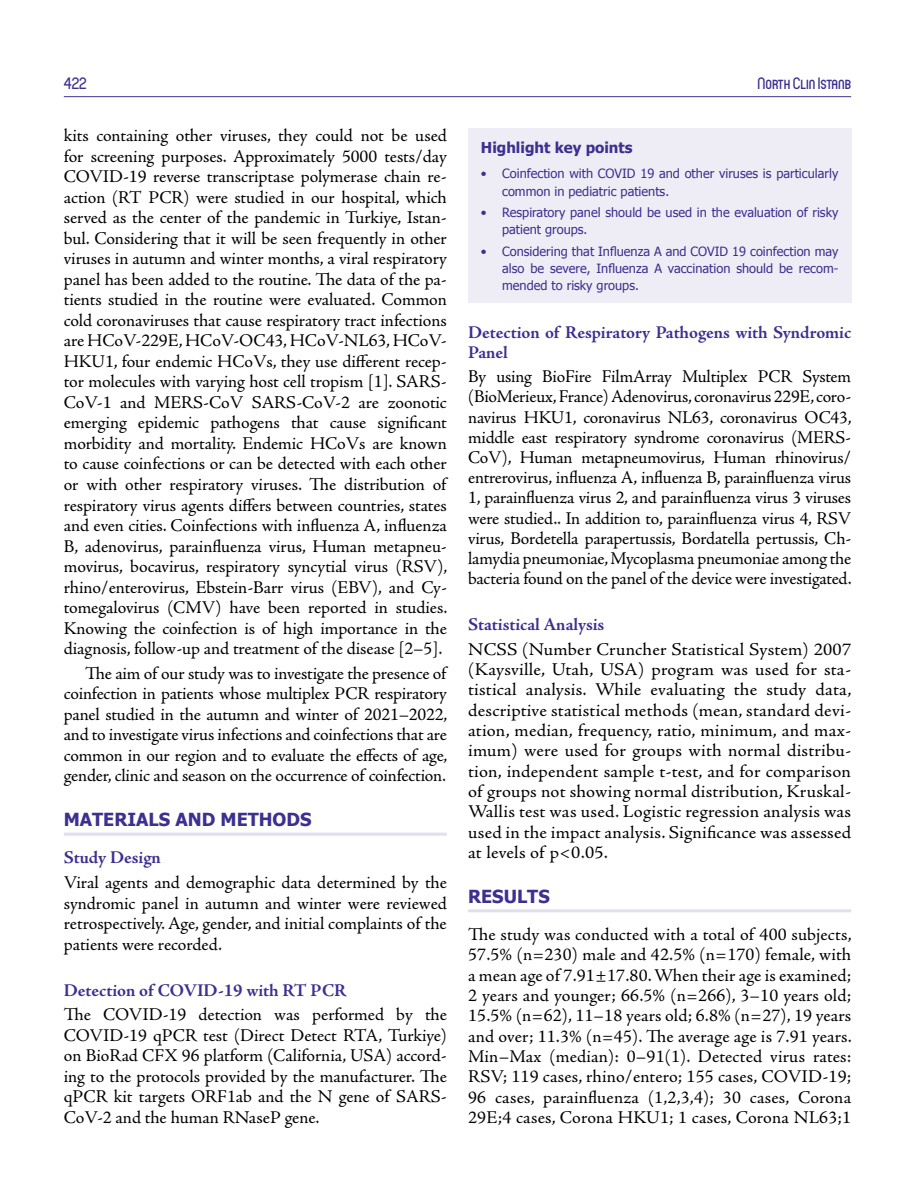
<style>
.page{position:relative;width:915px;height:1191px;background:#fff}
.page>*{position:absolute;margin:0;border:0;box-sizing:border-box;transform-origin:0 0}
.t1{font:18px/20.5px "Adobe Jenson Pro";letter-spacing:-.005em;color:#000;text-align:justify}
.t2{font:18px/20.4px "Adobe Jenson Pro";letter-spacing:-.005em;color:#000;text-align:justify;scale:1.04 1}
.t3{font:700 18px/20.4px "Adobe Jenson Pro";letter-spacing:-.005em;color:#3c3091}
.t4{font:700 18px "Tahoma";color:#3c3091}
.t5{font:500 16.5px "Circula";color:#3c3091}
.t6{font:700 15px "Tahoma";color:#3c3091}
.t7{font:12.75px/17.2px "Tahoma";color:#3c3091}
</style>
<div class="page">
<hr style="left:64px;top:96px;width:786px;height:1px;background:#3c3091">
<hr style="left:64px;top:832px;width:382px;height:3px;background:#e1dfef">
<hr style="left:468px;top:909px;width:382px;height:3px;background:#e1dfef">
<div style="left:468px;top:128px;width:382px;height:175px;background:#eeedf5"></div>
<p class="t5" style="left:64px;top:73px;width:24px">422</p>
<p class="t5" style="left:757px;top:73px;width:95px">North Clin Istanb</p>
<p class="t1" style="left:64px;top:126px;width:385px">kits containing other viruses, they could not be used for screening purposes. Approximately 5000 tests/day COVID-19 reverse transcriptase polymerase chain re&shy;action (RT PCR) were studied in our hospital, which served as the center of the pandemic in Turkiye, Istan&shy;bul. Considering that it will be seen frequently in other viruses in autumn and winter months, a viral respiratory panel has been added to the routine. The data of the pa&shy;tients studied in the routine were evaluated. Common cold coronaviruses that cause respiratory tract infections are HCoV-229E, HCoV-OC43, HCoV-NL63, HCoV-HKU1, four endemic HCoVs, they use different recep&shy;tor molecules with varying host cell tropism [1]. SARS-CoV-1 and MERS-CoV SARS-CoV-2 are zoonotic emerging epidemic pathogens that cause significant morbidity and mortality. Endemic HCoVs are known to cause coinfections or can be detected with each other or with other respiratory viruses. The distribution of respiratory virus agents differs between countries, states and even cities. Coinfections with influenza A, influenza B, adenovirus, parainfluenza virus, Human metapneu&shy;movirus, bocavirus, respiratory syncytial virus (RSV), rhino/enterovirus, Ebstein-Barr virus (EBV), and Cy&shy;tomegalovirus (CMV) have been reported in studies.<br>Knowing the coinfection is of high importance in the diagnosis, follow-up and treatment of the disease [2–5].</p>
<p class="t1" style="left:64px;top:663px;width:385px;text-indent:21px">The aim of our study was to investigate the presence of coinfection in patients whose multiplex PCR respiratory panel studied in the autumn and winter of 2021–2022, and to investigate virus infections and coinfections that are common in our region and to evaluate the effects of age, gender, clinic and season on the occurrence of coinfection.</p>
<p class="t4" style="left:64px;top:806px;width:249px">MATERIALS AND METHODS</p>
<p class="t3" style="left:64px;top:848px;width:99px">Study Design</p>
<p class="t1" style="left:64px;top:872px;width:384px">Viral agents and demographic data determined by the syndromic panel in autumn and winter were reviewed retrospectively. Age, gender, and initial complaints of the patients were recorded.</p>
<p class="t3" style="left:64px;top:980px;width:284px">Detection of COVID-19 with RT PCR</p>
<p class="t1" style="left:64px;top:1004px;width:384px">The COVID-19 detection was performed by the COVID-19 qPCR test (Direct Detect RTA, Turkiye) on BioRad CFX 96 platform (California, USA) accord&shy;ing to the protocols provided by the manufacturer. The qPCR kit targets ORF1ab and the N gene of SARS-CoV-2 and the human RNaseP gene.</p>
<p class="t6" style="left:480px;top:137px;width:153px">Highlight key points</p>
<p class="t7" style="left:502px;top:165px;width:337px;text-indent:-21px">• Coinfection with COVID 19 and other viruses is particularly common in pediatric patients.</p>
<p class="t7" style="left:502px;top:203px;width:337px;text-indent:-21px">• Respiratory panel should be used in the evaluation of risky patient groups.</p>
<p class="t7" style="left:502px;top:242px;width:337px;text-align:justify;text-indent:-21px">• Considering that Influenza A and COVID 19 coinfection may also be severe, Influenza A vaccination should be recom&shy;mended to risky groups.</p>
<p class="t3" style="left:468px;top:322px;width:384px">Detection of Respiratory Pathogens with Syndromic<br>Panel</p>
<p class="t1" style="left:468px;top:367px;width:385px">By using BioFire FilmArray Multiplex PCR System (BioMerieux, France) Adenovirus, coronavirus 229E, coro&shy;navirus HKU1, coronavirus NL63, coronavirus OC43, middle east respiratory syndrome coronavirus (MERS-CoV), Human metapneumovirus, Human rhinovirus/ entrerovirus, influenza A, influenza B, parainfluenza virus 1, parainfluenza virus 2, and parainfluenza virus 3 viruses were studied.. In addition to, parainfluenza virus 4, RSV virus, Bordetella parapertussis, Bordatella pertussis, Ch&shy;lamydia pneumoniae, Mycoplasma pneumoniae among the bacteria found on the panel of the device were investigated.</p>
<p class="t3" style="left:468px;top:614px;width:138px">Statistical Analysis</p>
<p class="t2" style="left:468px;top:639px;width:370px">NCSS (Number Cruncher Statistical System) 2007 (Kaysville, Utah, USA) program was used for sta&shy;tistical analysis. While evaluating the study data, descriptive statistical methods (mean, standard devi&shy;ation, median, frequency, ratio, minimum, and max&shy;imum) were used for groups with normal distribu&shy;tion, independent sample t-test, and for comparison of groups not showing normal distribution, Kruskal-Wallis test was used. Logistic regression analysis was used in the impact analysis. Significance was assessed at levels of p&lt;0.05.</p>
<p class="t4" style="left:468px;top:883px;width:83px">RESULTS</p>
<p class="t1" style="left:468px;top:924px;width:385px">The study was conducted with a total of 400 subjects, 57.5% (n=230) male and 42.5% (n=170) female, with a mean age of 7.91±17.80. When their age is examined; 2 years and younger; 66.5% (n=266), 3–10 years old; 15.5% (n=62), 11–18 years old; 6.8% (n=27), 19 years and over; 11.3% (n=45). The average age is 7.91 years.<br>Min–Max (median): 0–91(1). Detected virus rates:<br>RSV; 119 cases, rhino/entero; 155 cases, COVID-19; 96 cases, parainfluenza (1,2,3,4); 30 cases, Corona 29E;4 cases, Corona HKU1; 1 cases, Corona NL63;1</p>
</div>
